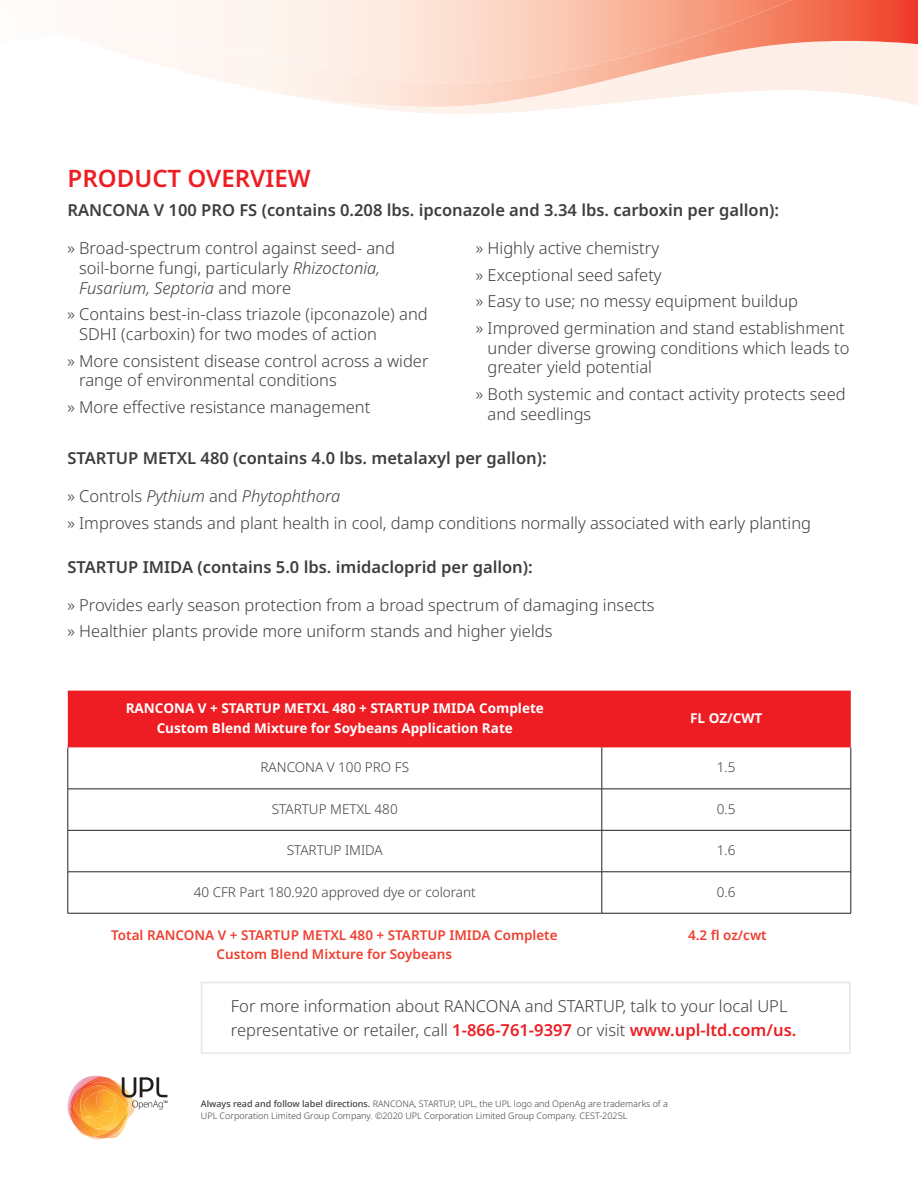
<style>
.page{position:relative;width:918px;height:1188px;background:#fff}
.page>*{position:absolute;margin:0;border:0;box-sizing:border-box;transform-origin:0 0}
.t1{font:600 24px "Noto Sans";color:#ee1d23}
.t2{font:300 16.5px/19.8px "Noto Sans";color:#3e3e3f}
.t3{font:600 16.5px "Noto Sans";color:#3e3e3f}
.t4{font:700 13.5px/19.5px "Noto Sans";color:#fff;text-align:center}
.t5{font:300 13.5px "Noto Sans";color:#3e3e3f}
.t6{font:600 13.5px/19.5px "Noto Sans";color:#ef3e2e;text-align:center}
.t7{font:300 9px/12px "Noto Sans";color:#3e3e3f}
.s1{font-style:italic}
.s2{font-weight:600;color:#ee1d23}
.s3{font-weight:500}
</style>
<div class="page">
<div style="left:201px;top:982px;width:649px;height:72px;border:2px solid #e6e7e9"></div>
<svg style="left:365px;top:107px;width:208px;height:7px"></svg>
<img style="left:237px;top:0;width:681px;height:107px">
<img style="left:135px;top:0;width:656px;height:84px">
<svg style="left:68px;top:1076px;width:99px;height:62px"></svg>
<div style="left:68px;top:691px;width:783px;height:56px;background:#ee1d23"></div>
<hr style="left:68px;top:747px;width:1px;height:42px;background:#231f20">
<hr style="left:602px;top:747px;width:1px;height:42px;background:#231f20">
<hr style="left:851px;top:747px;width:1px;height:42px;background:#231f20">
<hr style="left:68px;top:789px;width:534px;height:1px;background:#231f20">
<hr style="left:68px;top:789px;width:1px;height:41px;background:#231f20">
<hr style="left:602px;top:789px;width:249px;height:1px;background:#231f20">
<hr style="left:602px;top:789px;width:1px;height:41px;background:#231f20">
<hr style="left:851px;top:789px;width:1px;height:41px;background:#231f20">
<hr style="left:68px;top:830px;width:534px;height:1px;background:#231f20">
<hr style="left:68px;top:831px;width:1px;height:41px;background:#231f20">
<hr style="left:602px;top:830px;width:249px;height:1px;background:#231f20">
<hr style="left:602px;top:831px;width:1px;height:41px;background:#231f20">
<hr style="left:851px;top:831px;width:1px;height:41px;background:#231f20">
<hr style="left:68px;top:872px;width:534px;height:1px;background:#231f20">
<hr style="left:68px;top:872px;width:1px;height:41px;background:#231f20">
<hr style="left:602px;top:872px;width:249px;height:1px;background:#231f20">
<hr style="left:602px;top:872px;width:1px;height:41px;background:#231f20">
<hr style="left:851px;top:872px;width:1px;height:41px;background:#231f20">
<hr style="left:68px;top:913px;width:534px;height:1px;background:#231f20">
<hr style="left:602px;top:913px;width:249px;height:1px;background:#231f20">
<h1 class="t1" style="left:68px;top:161px;width:245px">PRODUCT OVERVIEW</h1>
<p class="t3" style="left:68px;top:198px;width:713px">RANCONA V 100 PRO FS (contains 0.208 lbs. ipconazole and 3.34 lbs. carboxin per gallon):</p>
<p class="t2" style="left:79px;top:239px;width:317px;text-indent:-12px">» Broad-spectrum control against seed- and soil-borne fungi, particularly <span class="s1">Rhizoctonia,<br>Fusarium, Septoria</span> and more</p>
<p class="t2" style="left:79px;top:305px;width:350px;text-indent:-12px">» Contains best-in-class triazole (ipconazole) and<br>SDHI (carboxin) for two modes of action</p>
<p class="t2" style="left:79px;top:351px;width:351px;text-indent:-12px">» More consistent disease control across a wider range of environmental conditions</p>
<p class="t2" style="left:68px;top:398px;width:304px">» More effective resistance management</p>
<p class="t2" style="left:476px;top:235px;width:370px;line-height:26.5px">» Highly active chemistry<br>» Exceptional seed safety<br>» Easy to use; no messy equipment buildup<br>» Improved germination and stand establishment</p>
<p class="t2" style="left:488px;top:338px;width:364px">under diverse growing conditions which leads to greater yield potential</p>
<p class="t2" style="left:488px;top:384px;width:360px;text-indent:-12px">» Both systemic and contact activity protects seed and seedlings</p>
<p class="t3" style="left:68px;top:446px;width:481px">STARTUP METXL 480 (contains 4.0 lbs. metalaxyl per gallon):</p>
<p class="t2" style="left:68px;top:483px;width:745px;line-height:26.5px">» Controls <span class="s1">Pythium</span> and <span class="s1">Phytophthora<br></span>» Improves stands and plant health in cool, damp conditions normally associated with early planting</p>
<p class="t3" style="left:68px;top:555px;width:467px">STARTUP IMIDA (contains 5.0 lbs. imidacloprid per gallon):</p>
<p class="t2" style="left:68px;top:592px;width:589px;line-height:26.5px">» Provides early season protection from a broad spectrum of damaging insects » Healthier plants provide more uniform stands and higher yields</p>
<p class="t4" style="left:126px;top:699px;width:420px">RANCONA V + STARTUP METXL 480 + STARTUP IMIDA Complete<br>Custom Blend Mixture for Soybeans Application Rate</p>
<p class="t4" style="left:690px;top:709px;width:74px">FL OZ/CWT</p>
<p class="t5" style="left:260px;top:758px;width:150px">RANCONA V 100 PRO FS</p>
<p class="t5" style="left:717px;top:758px;width:20px">1.5</p>
<p class="t5" style="left:272px;top:799px;width:127px">STARTUP METXL 480</p>
<p class="t5" style="left:717px;top:799px;width:20px">0.5</p>
<p class="t5" style="left:287px;top:841px;width:98px">STARTUP IMIDA</p>
<p class="t5" style="left:717px;top:841px;width:20px">1.6</p>
<p class="t5" style="left:194px;top:882px;width:284px">40 CFR Part 180.920 approved dye or colorant</p>
<p class="t5" style="left:717px;top:882px;width:20px">0.6</p>
<p class="t6" style="left:111px;top:926px;width:448px">Total RANCONA V + STARTUP METXL 480 + STARTUP IMIDA Complete<br>Custom Blend Mixture for Soybeans</p>
<p class="t6" style="left:688px;top:926px;width:80px">4.2 fl oz/cwt</p>
<p class="t2" style="left:231px;top:995px;width:567px;line-height:24px">For more information about RANCONA and STARTUP, talk to your local UPL representative or retailer, call <span class="s2">1-866-761-9397</span> or visit <span class="s2">www.upl-ltd.com/us.</span></p>
<p class="t7" style="left:201px;top:1098px;width:469px"><span class="s3">Always read and follow label directions.</span> RANCONA, STARTUP, UPL, the UPL logo and OpenAg are trademarks of a<br>UPL Corporation Limited Group Company. ©2020 UPL Corporation Limited Group Company. CEST-2025L</p>
</div>
